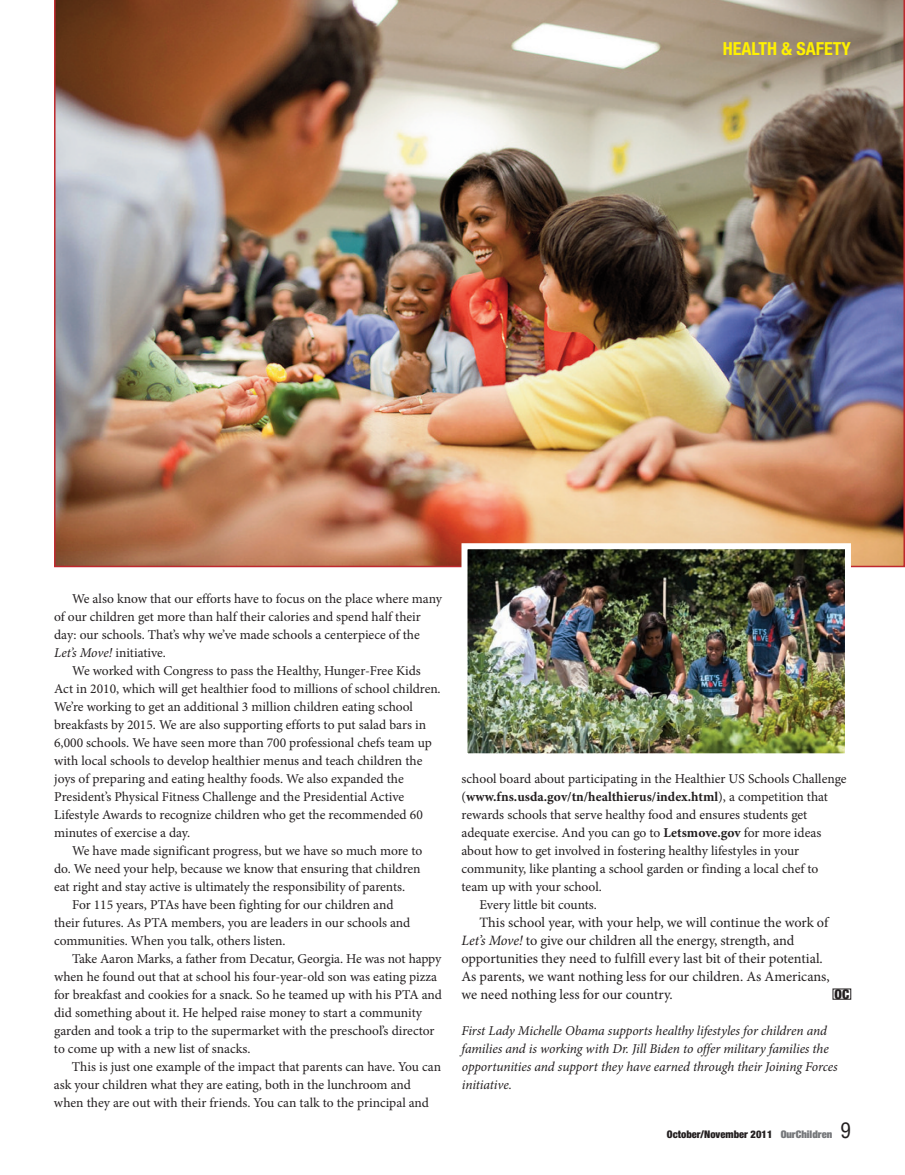
<style>
.page{position:relative;width:905px;height:1175px;background:#fff}
.page>*{position:absolute;margin:0;border:0;box-sizing:border-box;transform-origin:0 0}
.t1{font:700 condensed 18px "Helvetica Neue";color:#fff101}
.t2{font:14.25px/18px "Minion Pro";letter-spacing:-.005em;color:#231f20}
.t3{font:13.5px "Minion Pro";letter-spacing:-.005em;color:#231f20}
.t4{font:italic 13.5px/18px "Minion Pro";letter-spacing:-.01em;color:#231f20}
.t5{font:700 13.5px "Minion Pro";color:#231f20}
.t6{font:900 condensed 13.5px "Helvetica Neue";color:#231f20}
.t7{font:900 condensed 10.5px "Helvetica Neue";color:#231f20}
.s1{font-style:italic}
.s2{font-weight:400}
.s3{font-weight:700}
.s4{font-stretch:expanded;color:#76787b}
.s5{font-family:"Helvetica";font-weight:400;font-size:21px}
</style>
<div class="page">
<img style="left:54px;top:0;width:850px;height:567px">
<img style="left:468px;top:550px;width:375px;height:202px">
<div style="left:461px;top:543px;width:389px;height:216px;border:6px solid #fff"></div>
<h1 class="t1" style="left:723px;top:42px;width:129px">HEALTH &amp; SAFETY</h1>
<p class="t3" style="left:72px;top:594px;width:371px">We also know that our efforts have to focus on the place where many</p>
<p class="t3" style="left:54px;top:612px;width:368px">of our children get more than half their calories and spend half their</p>
<p class="t3" style="left:54px;top:630px;width:367px">day: our schools. That’s why we’ve made schools a centerpiece of the</p>
<p class="t3" style="left:54px;top:648px;width:113px"><span class="s1">Let’s Move!</span> initiative.</p>
<p class="t3" style="left:72px;top:666px;width:350px">We worked with Congress to pass the Healthy, Hunger-Free Kids</p>
<p class="t3" style="left:54px;top:684px;width:388px">Act in 2010, which will get healthier food to millions of school children.</p>
<p class="t3" style="left:54px;top:702px;width:360px">We’re working to get an additional 3 million children eating school</p>
<p class="t3" style="left:54px;top:720px;width:373px">breakfasts by 2015. We are also supporting efforts to put salad bars in</p>
<p class="t3" style="left:54px;top:738px;width:379px">6,000 schools. We have seen more than 700 professional chefs team up</p>
<p class="t3" style="left:54px;top:756px;width:370px">with local schools to develop healthier menus and teach children the</p>
<p class="t3" style="left:54px;top:774px;width:351px">joys of preparing and eating healthy foods. We also expanded the</p>
<p class="t3" style="left:54px;top:792px;width:351px">President’s Physical Fitness Challenge and the Presidential Active</p>
<p class="t3" style="left:54px;top:810px;width:370px">Lifestyle Awards to recognize children who get the recommended 60</p>
<p class="t3" style="left:54px;top:828px;width:138px">minutes of exercise a day.</p>
<p class="t3" style="left:72px;top:846px;width:352px">We have made significant progress, but we have so much more to</p>
<p class="t3" style="left:54px;top:864px;width:368px">do. We need your help, because we know that ensuring that children</p>
<p class="t3" style="left:54px;top:882px;width:353px">eat right and stay active is ultimately the responsibility of parents.</p>
<p class="t3" style="left:72px;top:900px;width:323px">For 115 years, PTAs have been fighting for our children and</p>
<p class="t3" style="left:54px;top:918px;width:358px">their futures. As PTA members, you are leaders in our schools and</p>
<p class="t3" style="left:54px;top:936px;width:233px">communities. When you talk, others listen.</p>
<p class="t3" style="left:72px;top:954px;width:371px">Take Aaron Marks, a father from Decatur, Georgia. He was not happy</p>
<p class="t3" style="left:54px;top:972px;width:384px">when he found out that at school his four-year-old son was eating pizza</p>
<p class="t3" style="left:54px;top:990px;width:389px">for breakfast and cookies for a snack. So he teamed up with his PTA and</p>
<p class="t3" style="left:54px;top:1008px;width:369px">did something about it. He helped raise money to start a community</p>
<p class="t3" style="left:54px;top:1026px;width:382px">garden and took a trip to the supermarket with the preschool’s director</p>
<p class="t3" style="left:54px;top:1044px;width:198px">to come up with a new list of snacks.</p>
<p class="t3" style="left:72px;top:1062px;width:370px">This is just one example of the impact that parents can have. You can</p>
<p class="t3" style="left:54px;top:1080px;width:358px">ask your children what they are eating, both in the lunchroom and</p>
<p class="t3" style="left:54px;top:1098px;width:376px">when they are out with their friends. You can talk to the principal and</p>
<p class="t3" style="left:461px;top:774px;width:387px">school board about participating in the Healthier US Schools Challenge</p>
<p class="t5" style="left:461px;top:792px;width:368px"><span class="s2">(</span>www.fns.usda.gov/tn/healthierus/index.html<span class="s2">), a competition that</span></p>
<p class="t3" style="left:461px;top:810px;width:347px">rewards schools that serve healthy food and ensures students get</p>
<p class="t3" style="left:461px;top:828px;width:361px">adequate exercise. And you can go to <span class="s3">Letsmove.gov</span> for more ideas</p>
<p class="t3" style="left:461px;top:846px;width:339px">about how to get involved in fostering healthy lifestyles in your</p>
<p class="t3" style="left:461px;top:864px;width:358px">community, like planting a school garden or finding a local chef to</p>
<p class="t3" style="left:461px;top:882px;width:142px">team up with your school.</p>
<p class="t3" style="left:479px;top:900px;width:119px">Every little bit counts.</p>
<p class="t2" style="left:461px;top:915px;width:369px;text-indent:18px">This school year, with your help, we will continue the work of <span class="s1">Let’s Move!</span> to give our children all the energy, strength, and opportunities they need to fulfill every last bit of their potential.<br>As parents, we want nothing less for our children. As Americans, we need nothing less for our country.</p>
<p class="t4" style="left:461px;top:1023px;width:377px">First Lady Michelle Obama supports healthy lifestyles for children and families and is working with Dr. Jill Biden to offer military families the opportunities and support they have earned through their Joining Forces initiative.</p>
<p class="t6" style="left:834px;top:989px;width:16px">OC</p>
<p class="t7" style="left:667px;top:1130px;width:185px">October/November 2011 <span class="s4">OurChildren</span> <span class="s5">9</span></p>
</div>
